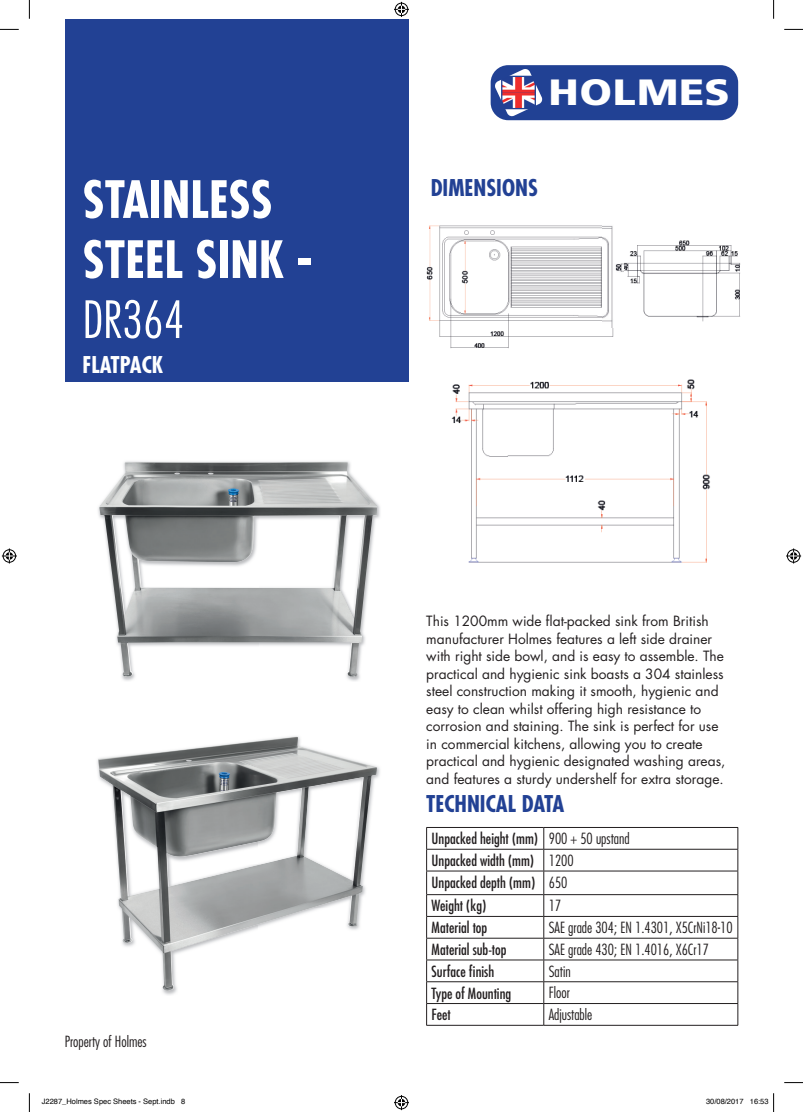
<style>
.page{position:relative;width:803px;height:1112px;background:#fff}
.page>*{position:absolute;margin:0;border:0;box-sizing:border-box;transform-origin:0 0}
.t1{font:700 condensed 50px/60px "Futura";color:#fff}
.t2{font:300 condensed 50px "Futura";color:#fff}
.t3{font:900 36.5px "Frutiger";letter-spacing:.02em;color:#fff;scale:1.15 1}
.t4{font:700 condensed 22.5px "Futura";color:#224194}
.t5{font:700 condensed 22.5px "Futura";color:#fff}
.t6{font:condensed 15px/21.8px "Futura";color:#231f20}
.t7{font:300 condensed 15px "Futura";color:#231f20}
.t8{font:13.75px/17.5px "Futura";color:#231f20}
.t9{font:7.5px "Helvetica";color:#000}
.s1{font-weight:300}
</style>
<div class="page">
<div style="left:65px;top:19px;width:344px;height:362px;background:#224194"></div>
<hr style="left:426px;top:827px;width:118px;height:1px;background:#231f20">
<hr style="left:544px;top:827px;width:194px;height:1px;background:#231f20">
<hr style="left:426px;top:848px;width:118px;height:1px;background:#231f20">
<hr style="left:544px;top:848px;width:194px;height:1px;background:#231f20">
<hr style="left:426px;top:870px;width:118px;height:1px;background:#231f20">
<hr style="left:544px;top:870px;width:194px;height:1px;background:#231f20">
<hr style="left:426px;top:894px;width:118px;height:1px;background:#231f20">
<hr style="left:544px;top:894px;width:194px;height:1px;background:#231f20">
<hr style="left:426px;top:915px;width:118px;height:1px;background:#231f20">
<hr style="left:544px;top:915px;width:194px;height:1px;background:#231f20">
<hr style="left:426px;top:937px;width:118px;height:1px;background:#231f20">
<hr style="left:544px;top:937px;width:194px;height:1px;background:#231f20">
<hr style="left:426px;top:959px;width:118px;height:1px;background:#231f20">
<hr style="left:544px;top:959px;width:194px;height:1px;background:#231f20">
<hr style="left:426px;top:981px;width:118px;height:1px;background:#231f20">
<hr style="left:544px;top:981px;width:194px;height:1px;background:#231f20">
<hr style="left:426px;top:1002px;width:118px;height:1px;background:#231f20">
<svg style="left:426px;top:827px;width:1px;height:197px"></svg>
<hr style="left:544px;top:1002px;width:194px;height:1px;background:#231f20">
<svg style="left:543px;top:827px;width:1px;height:197px"></svg>
<svg style="left:737px;top:828px;width:1px;height:196px"></svg>
<hr style="left:426px;top:1024px;width:118px;height:1px;background:#231f20">
<hr style="left:544px;top:1024px;width:194px;height:1px;background:#231f20">
<div style="left:491px;top:65px;width:247px;height:55px;background:#214194;border-radius:18px"></div>
<svg style="left:494px;top:68px;width:49px;height:49px"></svg>
<img style="left:99px;top:461px;width:278px;height:215px">
<img style="left:98px;top:736px;width:279px;height:254px">
<img style="left:426px;top:225px;width:188px;height:124px">
<img style="left:602px;top:225px;width:139px;height:103px">
<img style="left:451px;top:379px;width:259px;height:184px">
<svg style="left:0;top:29px;width:19px;height:1px"></svg>
<svg style="left:784px;top:29px;width:19px;height:1px"></svg>
<svg style="left:0;top:1082px;width:19px;height:1px"></svg>
<svg style="left:784px;top:1082px;width:19px;height:1px"></svg>
<svg style="left:29px;top:0;width:1px;height:19px"></svg>
<svg style="left:29px;top:1093px;width:1px;height:18px"></svg>
<svg style="left:773px;top:0;width:1px;height:19px"></svg>
<svg style="left:394px;top:2px;width:15px;height:15px"></svg>
<svg style="left:394px;top:1095px;width:15px;height:14px"></svg>
<svg style="left:2px;top:548px;width:15px;height:15px"></svg>
<svg style="left:786px;top:548px;width:15px;height:15px"></svg>
<svg style="left:773px;top:1093px;width:1px;height:18px"></svg>
<h1 class="t1" style="left:83px;top:170px;width:231px">STAINLESS<br>STEEL SINK -</h1>
<h1 class="t2" style="left:83px;top:290px;width:104px">DR364</h1>
<h3 class="t5" style="left:83px;top:351px;width:82px">FLATPACK</h3>
<p class="t7" style="left:65px;top:1032px;width:83px">Property of Holmes</p>
<h2 class="t3" style="left:548px;top:70px;width:159px">HOLMES</h2>
<h3 class="t4" style="left:431px;top:174px;width:109px">DIMENSIONS</h3>
<p class="t8" style="left:426px;top:612px;width:301px">This 1200mm wide flat-packed sink from British manufacturer Holmes features a left side drainer with right side bowl, and is easy to assemble. The practical and hygienic sink boasts a 304 stainless steel construction making it smooth, hygienic and easy to clean whilst offering high resistance to corrosion and staining. The sink is perfect for use in commercial kitchens, allowing you to create practical and hygienic designated washing areas, and features a sturdy undershelf for extra storage.</p>
<h3 class="t4" style="left:426px;top:789px;width:139px">TECHNICAL DATA</h3>
<p class="t6" style="left:432px;top:827px;width:199px">Unpacked height (mm) <span class="s1">900 + 50 upstand<br></span>Unpacked width (mm) <span class="s1">1200<br></span>Unpacked depth (mm) <span class="s1">650</span></p>
<p class="t6" style="left:432px;top:894px;width:56px">Weight (kg)</p>
<p class="t7" style="left:549px;top:896px;width:14px">17</p>
<p class="t6" style="left:432px;top:916px;width:57px">Material top</p>
<p class="t7" style="left:549px;top:918px;width:185px">SAE grade 304; EN 1.4301, X5CrNi18-10</p>
<p class="t6" style="left:432px;top:938px;width:76px">Material sub-top</p>
<p class="t7" style="left:549px;top:940px;width:162px">SAE grade 430; EN 1.4016, X6Cr17</p>
<p class="t6" style="left:432px;top:959px;width:64px">Surface finish</p>
<p class="t7" style="left:549px;top:962px;width:23px">Satin</p>
<p class="t6" style="left:432px;top:981px;width:81px">Type of Mounting</p>
<p class="t7" style="left:549px;top:983px;width:23px">Floor</p>
<p class="t6" style="left:432px;top:1003px;width:21px">Feet</p>
<p class="t7" style="left:549px;top:1005px;width:45px">Adjustable</p>
<p class="t9" style="left:42px;top:1095px;width:145px">J2287_Holmes Spec Sheets - Sept.indb 8</p>
<p class="t9" style="left:706px;top:1095px;width:64px">30/08/2017 16:53</p>
</div>
